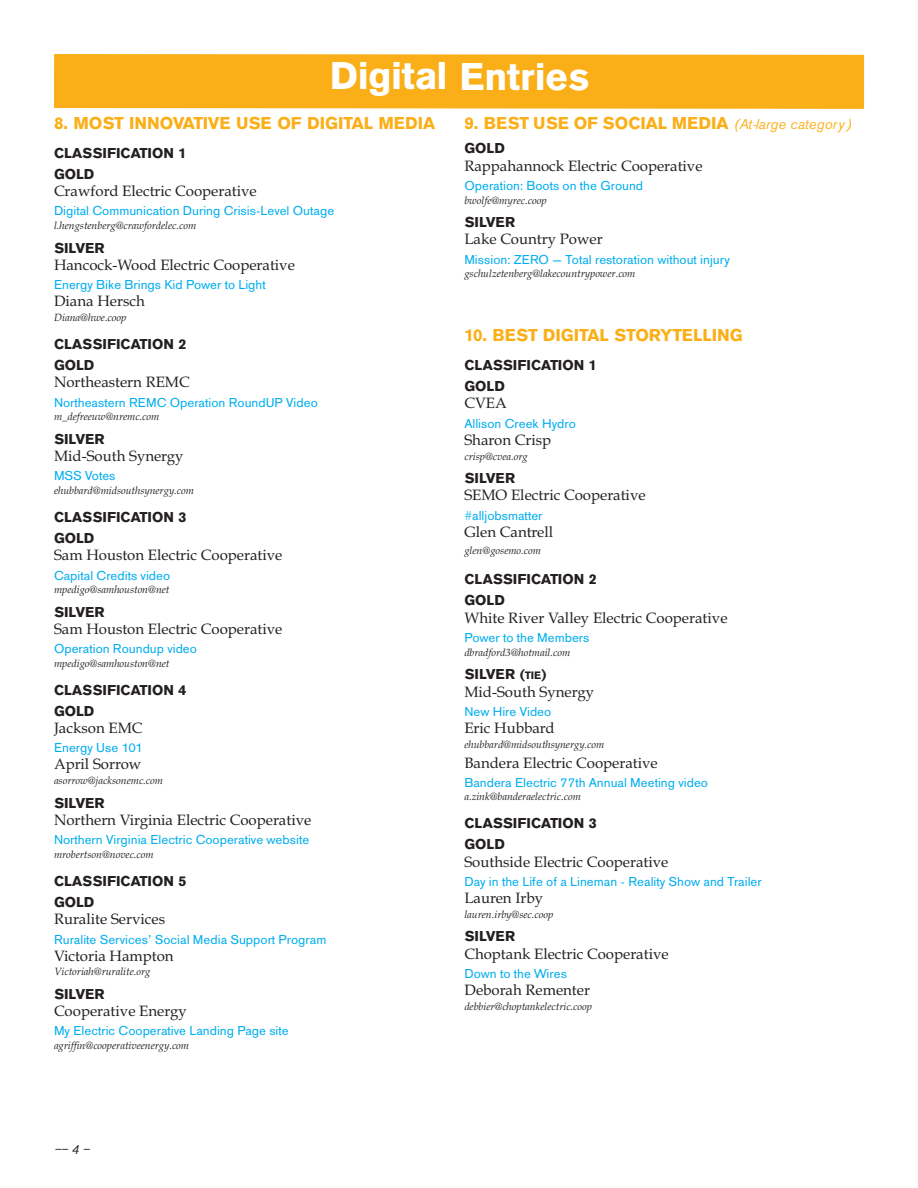
<style>
.page{position:relative;width:918px;height:1188px;background:#fff}
.page>*{position:absolute;margin:0;border:0;box-sizing:border-box;transform-origin:0 0}
.t1{font:40.5px "A Grotesk Bld";color:#fff}
.t2{font:18px "A Grotesk Bld";color:#faaf18}
.t3{font:15px "Book Antiqua";color:#231f20}
.t4{font:15px/21px "A Grotesk Bld";color:#231f20}
.t5{font:13.5px "A Grotesk Rgl";color:#00aeef}
.t6{font:13.5px "A Grotesk Itl";color:#231f20}
.t7{font:italic 10.5px "Book Antiqua";color:#231f20}
.s1{font-family:"A Grotesk Itl";font-size:15px}
.s2{font-size:11.25px}
</style>
<div class="page">
<div style="left:54px;top:54px;width:810px;height:55px;background:#faaf18"></div>
<h1 class="t1" style="left:330px;top:63px;width:261px">Digital Entries</h1>
<p class="t2" style="left:54px;top:117px;width:383px">8. MOST INNOVATIVE USE OF DIGITAL MEDIA</p>
<p class="t4" style="left:54px;top:144px;width:134px">CLASSIFICATION 1<br>GOLD</p>
<p class="t3" style="left:54px;top:182px;width:204px">Crawford Electric Cooperative</p>
<p class="t5" style="left:54px;top:206px;width:282px">Digital Communication During Crisis-Level Outage</p>
<p class="t7" style="left:54px;top:219px;width:144px">l.hengstenberg@crawfordelec.com</p>
<p class="t4" style="left:54px;top:238px;width:52px">SILVER</p>
<p class="t3" style="left:54px;top:256px;width:242px">Hancock-Wood Electric Cooperative</p>
<p class="t5" style="left:54px;top:280px;width:213px">Energy Bike Brings Kid Power to Light</p>
<p class="t3" style="left:54px;top:292px;width:92px">Diana Hersch</p>
<p class="t7" style="left:54px;top:311px;width:74px">Diana@hwe.coop</p>
<p class="t4" style="left:54px;top:335px;width:134px">CLASSIFICATION 2<br>GOLD</p>
<p class="t3" style="left:54px;top:373px;width:137px">Northeastern REMC</p>
<p class="t5" style="left:54px;top:398px;width:265px">Northeastern REMC Operation RoundUP Video</p>
<p class="t7" style="left:54px;top:410px;width:107px">m_defreeuw@nremc.com</p>
<p class="t4" style="left:54px;top:429px;width:52px">SILVER</p>
<p class="t3" style="left:54px;top:447px;width:131px">Mid-South Synergy</p>
<p class="t5" style="left:54px;top:471px;width:63px">MSS Votes</p>
<p class="t7" style="left:54px;top:484px;width:141px">ehubbard@midsouthsynergy.com</p>
<p class="t4" style="left:54px;top:508px;width:134px">CLASSIFICATION 3<br>GOLD</p>
<p class="t3" style="left:54px;top:546px;width:230px">Sam Houston Electric Cooperative</p>
<p class="t5" style="left:54px;top:571px;width:118px">Capital Credits video</p>
<p class="t7" style="left:54px;top:583px;width:117px">mpedigo@samhouston@net</p>
<p class="t4" style="left:54px;top:602px;width:52px">SILVER</p>
<p class="t3" style="left:54px;top:620px;width:230px">Sam Houston Electric Cooperative</p>
<p class="t5" style="left:54px;top:644px;width:145px">Operation Roundup video</p>
<p class="t7" style="left:54px;top:657px;width:117px">mpedigo@samhouston@net</p>
<p class="t4" style="left:54px;top:681px;width:134px">CLASSIFICATION 4<br>GOLD</p>
<p class="t3" style="left:54px;top:719px;width:90px">Jackson EMC</p>
<p class="t5" style="left:54px;top:743px;width:90px">Energy Use 101</p>
<p class="t3" style="left:54px;top:755px;width:89px">April Sorrow</p>
<p class="t7" style="left:54px;top:774px;width:111px">asorrow@jacksonemc.com</p>
<p class="t4" style="left:54px;top:793px;width:52px">SILVER</p>
<p class="t3" style="left:54px;top:811px;width:259px">Northern Virginia Electric Cooperative</p>
<p class="t5" style="left:54px;top:835px;width:257px">Northern Virginia Electric Cooperative website</p>
<p class="t7" style="left:54px;top:848px;width:101px">mrobertson@novec.com</p>
<p class="t4" style="left:54px;top:872px;width:134px">CLASSIFICATION 5<br>GOLD</p>
<p class="t3" style="left:54px;top:910px;width:113px">Ruralite Services</p>
<p class="t5" style="left:54px;top:935px;width:274px">Ruralite Services’ Social Media Support Program</p>
<p class="t3" style="left:54px;top:947px;width:121px">Victoria Hampton</p>
<p class="t7" style="left:54px;top:966px;width:98px">Victoriah@ruralite.org</p>
<p class="t4" style="left:54px;top:985px;width:52px">SILVER</p>
<p class="t3" style="left:54px;top:1002px;width:134px">Cooperative Energy</p>
<p class="t5" style="left:54px;top:1027px;width:236px">My Electric Cooperative Landing Page site</p>
<p class="t7" style="left:54px;top:1039px;width:137px">agriffin@cooperativeenergy.com</p>
<p class="t2" style="left:464px;top:117px;width:388px">9. BEST USE OF SOCIAL MEDIA <span class="s1">(At-large category)</span></p>
<p class="t4" style="left:464px;top:139px;width:42px">GOLD</p>
<p class="t3" style="left:464px;top:157px;width:240px">Rappahannock Electric Cooperative</p>
<p class="t5" style="left:464px;top:181px;width:180px">Operation: Boots on the Ground</p>
<p class="t7" style="left:464px;top:194px;width:84px">bwolfe@myrec.coop</p>
<p class="t4" style="left:464px;top:213px;width:52px">SILVER</p>
<p class="t3" style="left:464px;top:231px;width:140px">Lake Country Power</p>
<p class="t5" style="left:464px;top:255px;width:267px">Mission: ZERO — Total restoration without injury</p>
<p class="t7" style="left:464px;top:268px;width:173px">gschulzetenberg@lakecountrypower.com</p>
<p class="t2" style="left:464px;top:329px;width:280px">10. BEST DIGITAL STORYTELLING</p>
<p class="t4" style="left:464px;top:356px;width:134px">CLASSIFICATION 1<br>GOLD</p>
<p class="t3" style="left:464px;top:395px;width:44px">CVEA</p>
<p class="t5" style="left:464px;top:419px;width:113px">Allison Creek Hydro</p>
<p class="t3" style="left:464px;top:431px;width:88px">Sharon Crisp</p>
<p class="t7" style="left:464px;top:450px;width:65px">crisp@cvea.org</p>
<p class="t4" style="left:464px;top:469px;width:52px">SILVER</p>
<p class="t3" style="left:464px;top:486px;width:183px">SEMO Electric Cooperative</p>
<p class="t5" style="left:464px;top:511px;width:80px">#alljobsmatter</p>
<p class="t3" style="left:464px;top:523px;width:90px">Glen Cantrell</p>
<p class="t7" style="left:464px;top:544px;width:78px">glen@gosemo.com</p>
<p class="t4" style="left:464px;top:570px;width:134px">CLASSIFICATION 2<br>GOLD</p>
<p class="t3" style="left:464px;top:609px;width:265px">White River Valley Electric Cooperative</p>
<p class="t5" style="left:464px;top:633px;width:127px">Power to the Members</p>
<p class="t7" style="left:464px;top:646px;width:107px">dbradford3@hotmail.com</p>
<p class="t4" style="left:464px;top:665px;width:84px">SILVER (<span class="s2">TIE</span>)</p>
<p class="t3" style="left:464px;top:683px;width:131px">Mid-South Synergy</p>
<p class="t5" style="left:464px;top:707px;width:88px">New Hire Video</p>
<p class="t3" style="left:464px;top:719px;width:92px">Eric Hubbard</p>
<p class="t7" style="left:464px;top:738px;width:141px">ehubbard@midsouthsynergy.com</p>
<p class="t3" style="left:464px;top:754px;width:195px">Bandera Electric Cooperative</p>
<p class="t5" style="left:464px;top:778px;width:245px">Bandera Electric 77th Annual Meeting video</p>
<p class="t7" style="left:464px;top:791px;width:118px">a.zink@banderaelectric.com</p>
<p class="t4" style="left:464px;top:814px;width:134px">CLASSIFICATION 3<br>GOLD</p>
<p class="t3" style="left:464px;top:853px;width:206px">Southside Electric Cooperative</p>
<p class="t5" style="left:464px;top:877px;width:299px">Day in the Life of a Lineman - Reality Show and Trailer</p>
<p class="t3" style="left:464px;top:889px;width:80px">Lauren Irby</p>
<p class="t7" style="left:464px;top:908px;width:90px">lauren.irby@sec.coop</p>
<p class="t4" style="left:464px;top:927px;width:52px">SILVER</p>
<p class="t3" style="left:464px;top:945px;width:206px">Choptank Electric Cooperative</p>
<p class="t5" style="left:464px;top:969px;width:104px">Down to the Wires</p>
<p class="t3" style="left:464px;top:981px;width:127px">Deborah Rementer</p>
<p class="t7" style="left:464px;top:1000px;width:129px">debbier@choptankelectric.coop</p>
<p class="t6" style="left:54px;top:1145px;width:37px">––4–</p>
</div>
